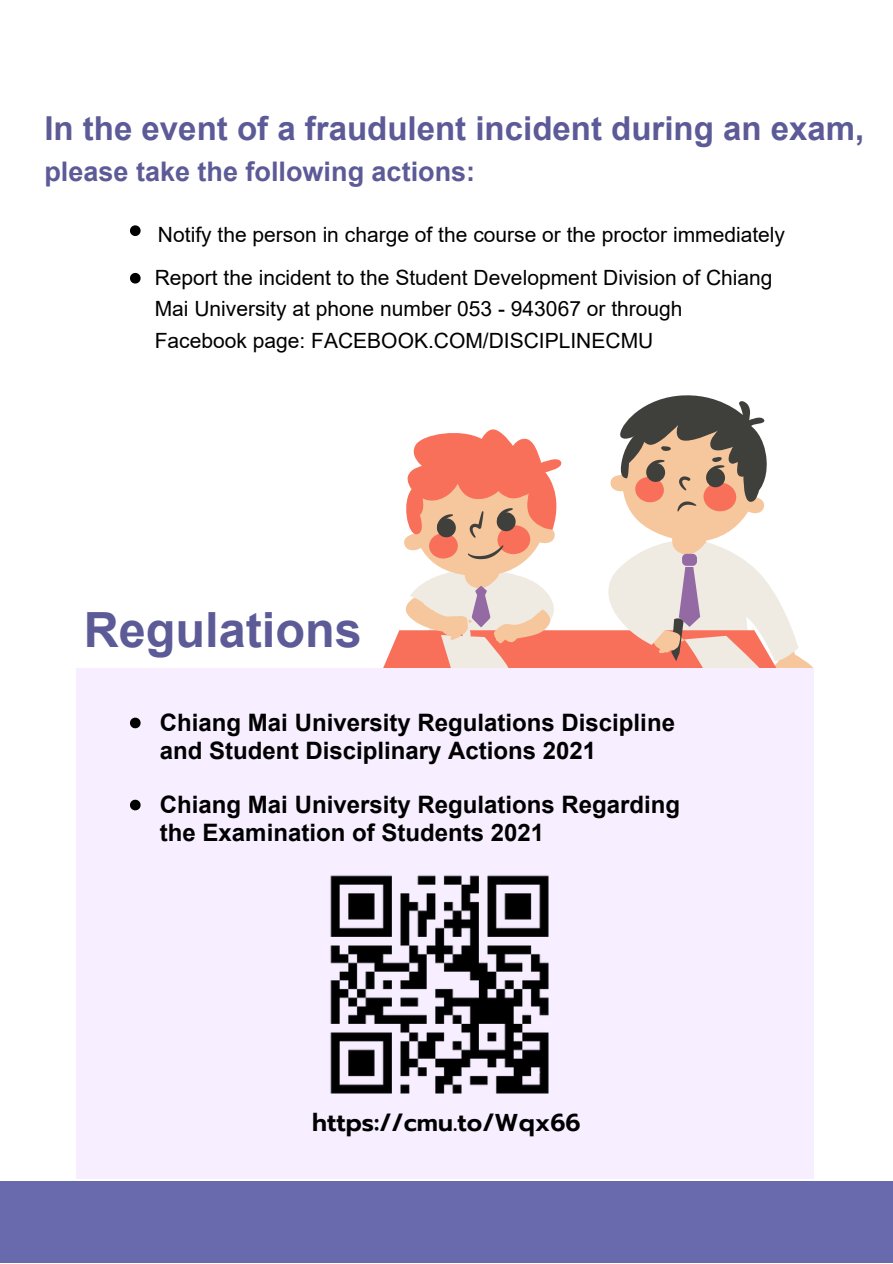
<style>
.page{position:relative;width:893px;height:1264px;background:#fff}
.page>*{position:absolute;margin:0;border:0;box-sizing:border-box;transform-origin:0 0}
.t1{font:700 48.6px "Arial";color:#5d5b97}
.t2{font:700 33px "Arial";color:#5d5b97}
.t3{font:700 27px "Arial";color:#5d5b97}
.t4{font:600 24.3px "Prompt";color:#000}
.t5{font:700 24px/28.3px "Arial";color:#000}
.t6{font:21px/42.9px "Arial";color:#000}
</style>
<div class="page">
<svg style="left:383px;top:395px;width:430px;height:273px"></svg>
<div style="left:77px;top:668px;width:737px;height:510px;background:#f7eeff"></div>
<img style="left:330px;top:875px;width:219px;height:219px">
<svg style="left:130px;top:717px;width:11px;height:11px"></svg>
<svg style="left:130px;top:273px;width:11px;height:10px"></svg>
<svg style="left:130px;top:225px;width:11px;height:11px"></svg>
<svg style="left:130px;top:799px;width:11px;height:11px"></svg>
<div style="left:0;top:1180px;width:892px;height:82px;background:#696aad"></div>
<h2 class="t2" style="left:44px;top:105px;width:821px">In the event of a fraudulent incident during an exam,</h2>
<p class="t3" style="left:44px;top:153px;width:432px">please take the following actions:</p>
<p class="t6" style="left:155px;top:213px;width:632px">Notify the person in charge of the course or the proctor immediately<br>Report the incident to the Student Development Division of Chiang</p>
<p class="t6" style="left:155px;top:293px;width:529px;line-height:31.5px">Mai University at phone number 053 - 943067 or through<br>Facebook page: FACEBOOK.COM/DISCIPLINECMU</p>
<h1 class="t1" style="left:84px;top:595px;width:279px">Regulations</h1>
<p class="t5" style="left:160px;top:708px;width:516px">Chiang Mai University Regulations Discipline and Student Disciplinary Actions 2021</p>
<p class="t5" style="left:160px;top:790px;width:522px">Chiang Mai University Regulations Regarding the Examination of Students 2021</p>
<p class="t4" style="left:312px;top:1104px;width:270px">https://cmu.to/Wqx66</p>
</div>
